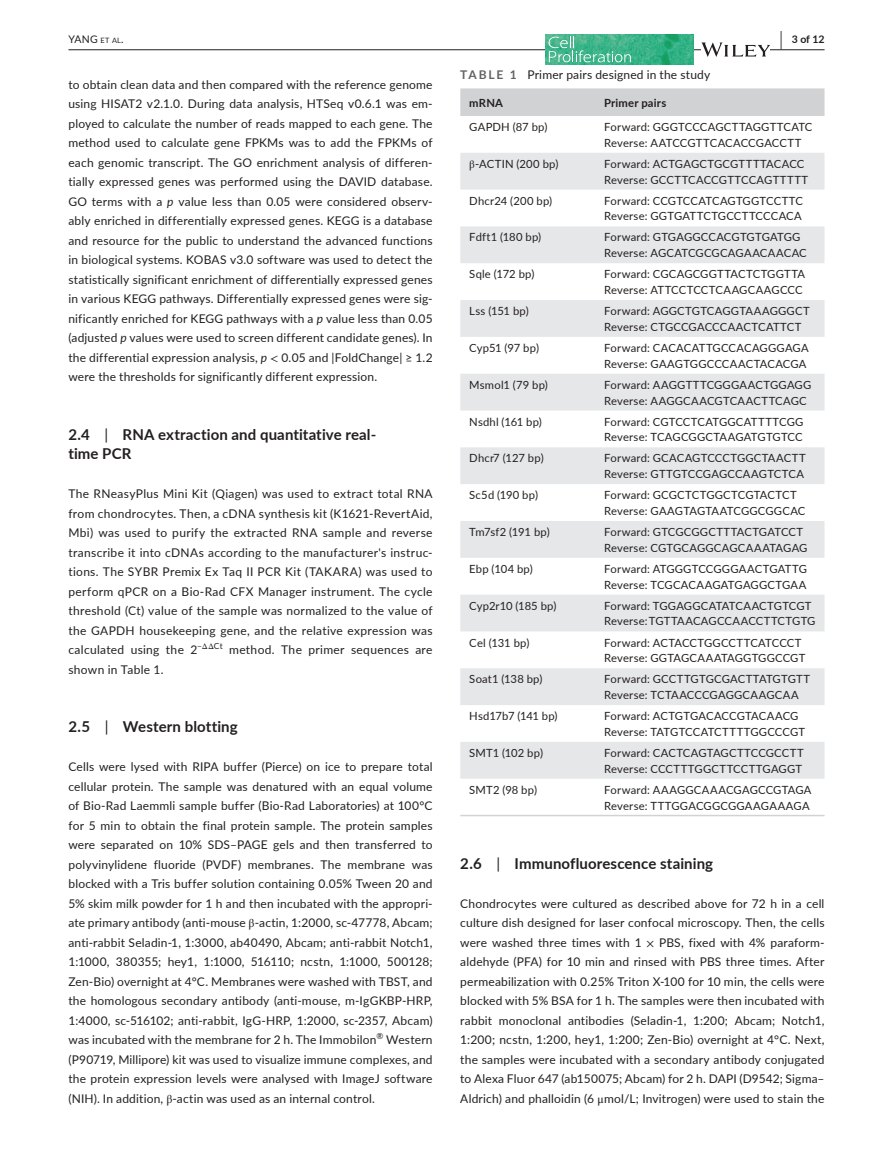
<style>
.page{position:relative;width:893px;height:1174px;background:#fff}
.page>*{position:absolute;margin:0;border:0;box-sizing:border-box;transform-origin:0 0}
.t1{font:700 15px/19.5px "Lato";letter-spacing:.01em;color:#231f20}
.t2{font:12px/19.5px "Lato";letter-spacing:.015em;color:#231f20;text-align:justify}
.t3{font:11.25px/15.8px "Lato";letter-spacing:.02em;color:#231f20}
.t4{font:700 11.25px "Lato";letter-spacing:.02em;color:#231f20}
.t5{font:11.25px "Lato";letter-spacing:-.01em;color:#231f20}
.t6{font:11.25px "Lato";letter-spacing:-.015em;color:#231f20}
.t7{font:11.25px "Lato";color:#231f20}
.t8{font:10.5px "Lato";color:#231f20}
.t9{font:700 10.5px "Lato";color:#231f20}
.t10{font:8.4px "Lato";color:#231f20}
.s1{font-size:7.35px}
.s2{font-size:19.5px}
.s3{font-style:italic}
.s4{font-family:"STIX"}
.s5{font-weight:700;color:#636366}
.s6{font-weight:400}
</style>
<div class="page">
<hr style="left:68px;top:49px;width:756px;height:1px;background:#231f20">
<img style="left:545px;top:35px;width:149px;height:30px">
<svg style="left:548px;top:36px;width:83px;height:27px;background:#59be99"></svg>
<svg style="left:701px;top:42px;width:69px;height:15px"></svg>
<div style="left:460px;top:88px;width:364px;height:28px;background:#d1d2d4"></div>
<svg style="left:460px;top:153px;width:364px;height:625px;fill:#edeeef"></svg>
<hr style="left:460px;top:814px;width:135px;height:2px;background:#d1d2d4">
<hr style="left:595px;top:814px;width:229px;height:2px;background:#d1d2d4">
<p class="t8" style="left:68px;top:31px;width:57px">YANG <span class="s1">et al</span>.</p>
<p class="t9" style="left:780px;top:31px;width:46px"><span class="s2">|</span> 3 of 12</p>
<p class="t2" style="left:68px;top:74px;width:366px">to obtain clean data and then compared with the reference genome using HISAT2 v2.1.0. During data analysis, HTSeq v0.6.1 was em&shy;ployed to calculate the number of reads mapped to each gene. The method used to calculate gene FPKMs was to add the FPKMs of each genomic transcript. The GO enrichment analysis of differen&shy;tially expressed genes was performed using the DAVID database.<br>GO terms with a <span class="s3">p</span> value less than 0.05 were considered observ&shy;ably enriched in differentially expressed genes. KEGG is a database and resource for the public to understand the advanced functions in biological systems. KOBAS v3.0 software was used to detect the statistically significant enrichment of differentially expressed genes in various KEGG pathways. Differentially expressed genes were sig&shy;nificantly enriched for KEGG pathways with a <span class="s3">p</span> value less than 0.05 (adjusted <span class="s3">p</span> values were used to screen different candidate genes). In the differential expression analysis, <span class="s3">p</span> <span class="s4">&lt;</span> 0.05 and |FoldChange| ≥ 1.2 were the thresholds for significantly different expression.</p>
<p class="t2" style="left:460px;top:64px;width:252px"><span class="s5">TABLE 1</span> Primer pairs designed in the study</p>
<p class="t4" style="left:469px;top:94px;width:35px">mRNA</p>
<p class="t4" style="left:604px;top:94px;width:64px">Primer pairs</p>
<p class="t3" style="left:469px;top:119px;width:80px">GAPDH (87 bp)</p>
<p class="t3" style="left:604px;top:119px;width:210px">Forward: GGGTCCCAGCTTAGGTTCATC<br>Reverse: AATCCGTTCACACCGACCTT</p>
<p class="t3" style="left:469px;top:155px;width:91px"><span class="s4">β</span>-ACTIN (200 bp)</p>
<p class="t3" style="left:604px;top:155px;width:206px">Forward: ACTGAGCTGCGTTTTACACC<br>Reverse: GCCTTCACCGTTCCAGTTTTT</p>
<p class="t3" style="left:469px;top:192px;width:84px">Dhcr24 (200 bp)</p>
<p class="t3" style="left:604px;top:192px;width:200px">Forward: CCGTCCATCAGTGGTCCTTC<br>Reverse: GGTGATTCTGCCTTCCCACA</p>
<p class="t3" style="left:469px;top:229px;width:74px">Fdft1 (180 bp)</p>
<p class="t3" style="left:604px;top:229px;width:204px">Forward: GTGAGGCCACGTGTGATGG<br>Reverse: AGCATCGCGCAGAACAACAC</p>
<p class="t3" style="left:469px;top:266px;width:67px">Sqle (172 bp)</p>
<p class="t3" style="left:604px;top:266px;width:203px">Forward: CGCAGCGGTTACTCTGGTTA<br>Reverse: ATTCCTCCTCAAGCAAGCCC</p>
<p class="t3" style="left:469px;top:303px;width:61px">Lss (151 bp)</p>
<p class="t3" style="left:604px;top:303px;width:207px">Forward: AGGCTGTCAGGTAAAGGGCT<br>Reverse: CTGCCGACCCAACTCATTCT</p>
<p class="t7" style="left:469px;top:340px;width:71px">Cyp51 (97 bp)</p>
<p class="t3" style="left:604px;top:339px;width:206px">Forward: CACACATTGCCACAGGGAGA<br>Reverse: GAAGTGGCCCAACTACACGA</p>
<p class="t3" style="left:469px;top:376px;width:80px">Msmol1 (79 bp)</p>
<p class="t3" style="left:604px;top:376px;width:209px">Forward: AAGGTTTCGGGAACTGGAGG<br>Reverse: AAGGCAACGTCAACTTCAGC</p>
<p class="t3" style="left:469px;top:413px;width:74px">Nsdhl (161 bp)</p>
<p class="t3" style="left:604px;top:413px;width:201px">Forward: CGTCCTCATGGCATTTTCGG<br>Reverse: TCAGCGGCTAAGATGTGTCC</p>
<p class="t3" style="left:469px;top:450px;width:76px">Dhcr7 (127 bp)</p>
<p class="t3" style="left:604px;top:450px;width:203px">Forward: GCACAGTCCCTGGCTAACTT<br>Reverse: GTTGTCCGAGCCAAGTCTCA</p>
<p class="t3" style="left:469px;top:487px;width:70px">Sc5d (190 bp)</p>
<p class="t3" style="left:604px;top:487px;width:203px">Forward: GCGCTCTGGCTCGTACTCT<br>Reverse: GAAGTAGTAATCGGCGGCAC</p>
<p class="t6" style="left:469px;top:524px;width:82px">Tm7sf2 (191 bp)</p>
<p class="t3" style="left:604px;top:523px;width:205px">Forward: GTCGCGGCTTTACTGATCCT<br>Reverse: CGTGCAGGCAGCAAATAGAG</p>
<p class="t3" style="left:469px;top:560px;width:65px">Ebp (104 bp)</p>
<p class="t3" style="left:604px;top:560px;width:204px">Forward: ATGGGTCCGGGAACTGATTG<br>Reverse: TCGCACAAGATGAGGCTGAA</p>
<p class="t3" style="left:469px;top:597px;width:89px">Cyp2r10 (185 bp)</p>
<p class="t3" style="left:604px;top:597px;width:213px">Forward: TGGAGGCATATCAACTGTCGT<br>Reverse: TGTTAACAGCCAACCTTCTGTG</p>
<p class="t3" style="left:469px;top:634px;width:62px">Cel (131 bp)</p>
<p class="t3" style="left:604px;top:634px;width:203px">Forward: ACTACCTGGCCTTCATCCCT<br>Reverse: GGTAGCAAATAGGTGGCCGT</p>
<p class="t3" style="left:469px;top:671px;width:75px">Soat1 (138 bp)</p>
<p class="t3" style="left:604px;top:671px;width:207px">Forward: GCCTTGTGCGACTTATGTGTT<br>Reverse: TCTAACCCGAGGCAAGCAA</p>
<p class="t5" style="left:469px;top:708px;width:90px">Hsd17b7 (141 bp)</p>
<p class="t3" style="left:604px;top:707px;width:203px">Forward: ACTGTGACACCGTACAACG<br>Reverse: TATGTCCATCTTTTGGCCCGT</p>
<p class="t3" style="left:469px;top:744px;width:75px">SMT1 (102 bp)</p>
<p class="t3" style="left:604px;top:744px;width:201px">Forward: CACTCAGTAGCTTCCGCCTT<br>Reverse: CCCTTTGGCTTCCTTGAGGT</p>
<p class="t3" style="left:469px;top:781px;width:69px">SMT2 (98 bp)</p>
<p class="t3" style="left:604px;top:781px;width:209px">Forward: AAAGGCAAACGAGCCGTAGA<br>Reverse: TTTGGACGGCGGAAGAAAGA</p>
<p class="t1" style="left:68px;top:424px;width:309px">2.4 <span class="s6">|</span> RNA extraction and quantitative real&shy;time PCR</p>
<p class="t2" style="left:68px;top:483px;width:366px">The RNeasyPlus Mini Kit (Qiagen) was used to extract total RNA from chondrocytes. Then, a cDNA synthesis kit (K1621-RevertAid, Mbi) was used to purify the extracted RNA sample and reverse transcribe it into cDNAs according to the manufacturer's instruc&shy;tions. The SYBR Premix Ex Taq II PCR Kit (TAKARA) was used to perform qPCR on a Bio-Rad CFX Manager instrument. The cycle threshold (Ct) value of the sample was normalized to the value of the GAPDH housekeeping gene, and the relative expression was calculated using the 2</p>
<p class="t10" style="left:197px;top:640px;width:27px">−<span class="s4">ΔΔ</span>Ct</p>
<p class="t2" style="left:229px;top:639px;width:205px">method. The primer sequences are</p>
<p class="t2" style="left:68px;top:659px;width:97px">shown in Table 1.</p>
<p class="t1" style="left:68px;top:716px;width:171px">2.5 <span class="s6">|</span> Western blotting</p>
<p class="t2" style="left:68px;top:756px;width:366px">Cells were lysed with RIPA buffer (Pierce) on ice to prepare total cellular protein. The sample was denatured with an equal volume of Bio-Rad Laemmli sample buffer (Bio-Rad Laboratories) at 100°C for 5 min to obtain the final protein sample. The protein samples were separated on 10% SDS–PAGE gels and then transferred to polyvinylidene fluoride (PVDF) membranes. The membrane was blocked with a Tris buffer solution containing 0.05% Tween 20 and 5% skim milk powder for 1 h and then incubated with the appropri&shy;ate primary antibody (anti-mouse <span class="s4">β</span>-actin, 1:2000, sc-47778, Abcam; anti-rabbit Seladin-1, 1:3000, ab40490, Abcam; anti-rabbit Notch1, 1:1000, 380355; hey1, 1:1000, 516110; ncstn, 1:1000, 500128; Zen-Bio) overnight at 4°C. Membranes were washed with TBST, and the homologous secondary antibody (anti-mouse, m-IgGКBP-HRP, 1:4000, sc-516102; anti-rabbit, IgG-HRP, 1:2000, sc-2357, Abcam) was incubated with the membrane for 2 h. The Immobilon<sup>®</sup> Western (P90719, Millipore) kit was used to visualize immune complexes, and the protein expression levels were analysed with ImageJ software (NIH). In addition, <span class="s4">β</span>-actin was used as an internal control.</p>
<p class="t1" style="left:460px;top:853px;width:254px">2.6 <span class="s6">|</span> Immunofluorescence staining</p>
<p class="t2" style="left:460px;top:893px;width:366px">Chondrocytes were cultured as described above for 72 h in a cell culture dish designed for laser confocal microscopy. Then, the cells were washed three times with 1 <span class="s4">×</span> PBS, fixed with 4% paraform&shy;aldehyde (PFA) for 10 min and rinsed with PBS three times. After permeabilization with 0.25% Triton X-100 for 10 min, the cells were blocked with 5% BSA for 1 h. The samples were then incubated with rabbit monoclonal antibodies (Seladin-1, 1:200; Abcam; Notch1, 1:200; ncstn, 1:200, hey1, 1:200; Zen-Bio) overnight at 4°C. Next, the samples were incubated with a secondary antibody conjugated to Alexa Fluor 647 (ab150075; Abcam) for 2 h. DAPI (D9542; Sigma– Aldrich) and phalloidin (6 <span class="s4">μ</span>mol/L; Invitrogen) were used to stain the</p>
</div>
